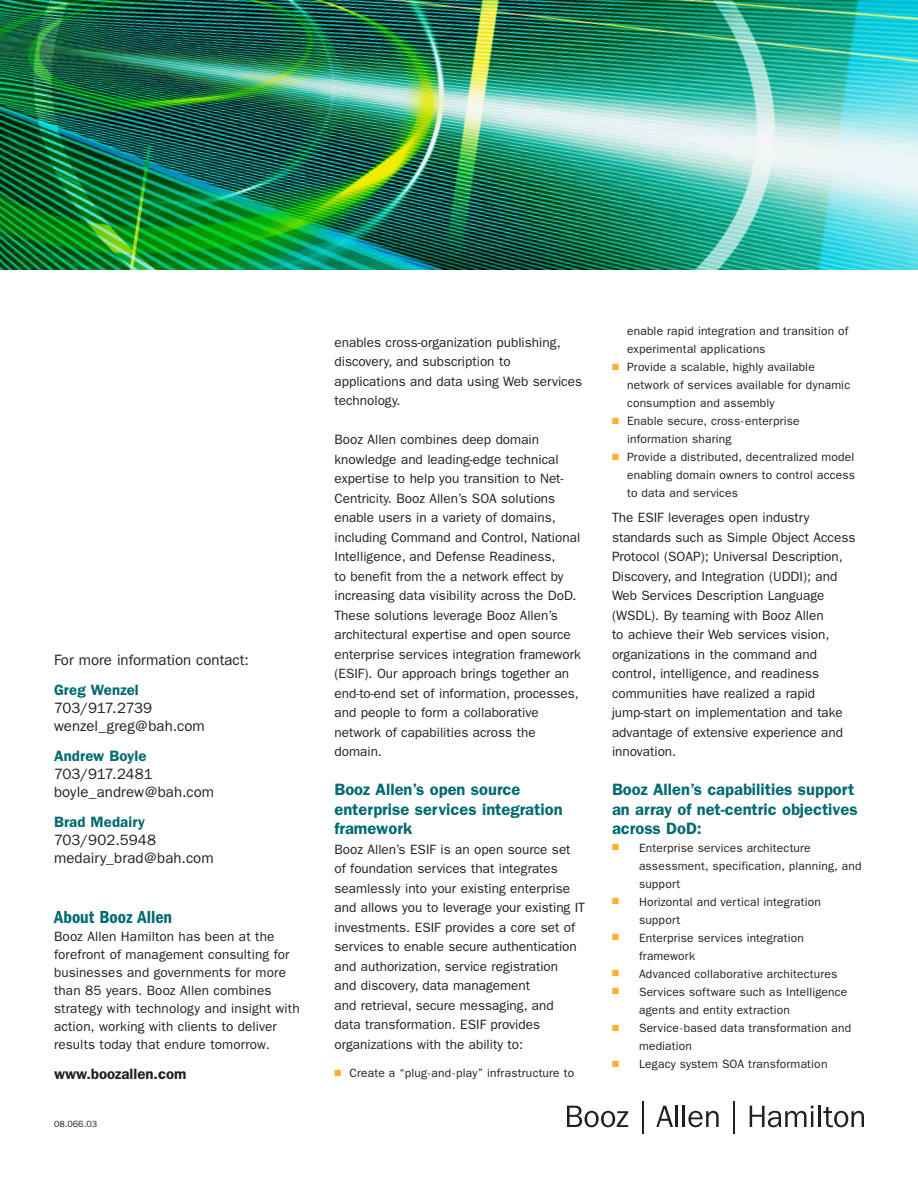
<style>
.page{position:relative;width:918px;height:1188px;background:#fff}
.page>*{position:absolute;margin:0;border:0;box-sizing:border-box;transform-origin:0 0}
.t1{font:600 condensed 18px "Franklin Gothic";color:#006a71}
.t2{font:600 16.5px/19.5px "Franklin Gothic";color:#006a71}
.t3{font:15px/18px "Franklin Gothic";color:#231f20}
.t4{font:600 15px "Franklin Gothic";letter-spacing:.005em;color:#006a71}
.t5{font:600 15px "Franklin Gothic";color:#231f20}
.t6{font:13.5px/19.5px "Franklin Gothic";color:#231f20}
.t7{font:12px/18px "Franklin Gothic";letter-spacing:.015em;color:#231f20}
.t8{font:9px "Franklin Gothic";color:#231f20}
.s1{color:#fbb034}
</style>
<div class="page">
<svg style="left:567px;top:1106px;width:61px;height:21px"></svg>
<hr style="left:642px;top:1101px;width:2px;height:33px;background:#231f20">
<svg style="left:656px;top:1106px;width:17px;height:21px"></svg>
<svg style="left:688px;top:1111px;width:31px;height:16px"></svg>
<hr style="left:733px;top:1101px;width:2px;height:33px;background:#231f20">
<svg style="left:750px;top:1106px;width:63px;height:21px"></svg>
<hr style="left:818px;top:1106px;width:3px;height:21px;background:#231f20">
<hr style="left:676px;top:1106px;width:2px;height:21px;background:#231f20">
<hr style="left:683px;top:1106px;width:2px;height:21px;background:#231f20">
<svg style="left:823px;top:1107px;width:41px;height:20px"></svg>
<img style="left:0;top:0;width:918px;height:270px">
<p class="t3" style="left:54px;top:651px;width:197px">For more information contact:</p>
<p class="t4" style="left:54px;top:681px;width:86px">Greg Wenzel</p>
<p class="t3" style="left:54px;top:699px;width:152px">703/917.2739 wenzel_greg@bah.com</p>
<p class="t4" style="left:54px;top:747px;width:94px">Andrew Boyle</p>
<p class="t3" style="left:54px;top:765px;width:162px">703/917.2481 boyle_andrew@bah.com</p>
<p class="t4" style="left:54px;top:813px;width:93px">Brad Medairy</p>
<p class="t3" style="left:54px;top:831px;width:161px">703/902.5948 medairy_brad@bah.com</p>
<h1 class="t1" style="left:54px;top:907px;width:120px">About Booz Allen</h1>
<p class="t6" style="left:54px;top:928px;width:247px;line-height:18px">Booz Allen Hamilton has been at the forefront of management consulting for businesses and governments for more than 85 years. Booz Allen combines strategy with technology and insight with action, working with clients to deliver results today that endure tomorrow.</p>
<p class="t5" style="left:54px;top:1065px;width:134px">www.boozallen.com</p>
<p class="t8" style="left:54px;top:1118px;width:45px">08.066.03</p>
<p class="t6" style="left:334px;top:332px;width:249px">enables cross-organization publishing, discovery, and subscription to applications and data using Web services technology.</p>
<p class="t6" style="left:334px;top:430px;width:248px">Booz Allen combines deep domain knowledge and leading-edge technical expertise to help you transition to Net-Centricity. Booz Allen’s SOA solutions enable users in a variety of domains, including Command and Control, National Intelligence, and Defense Readiness,<br>to benefit from the a network effect by increasing data visibility across the DoD.<br>These solutions leverage Booz Allen’s architectural expertise and open source enterprise services integration framework (ESIF). Our approach brings together an end-to-end set of information, processes, and people to form a collaborative network of capabilities across the domain.</p>
<p class="t2" style="left:334px;top:780px;width:230px">Booz Allen’s open source enterprise services integration framework</p>
<p class="t6" style="left:334px;top:839px;width:252px">Booz Allen’s ESIF is an open source set of foundation services that integrates seamlessly into your existing enterprise and allows you to leverage your existing IT investments. ESIF provides a core set of services to enable secure authentication and authorization, service registration<br>and discovery, data management<br>and retrieval, secure messaging, and<br>data transformation. ESIF provides organizations with the ability to:</p>
<p class="t7" style="left:334px;top:1064px;width:241px"><span class="s1">■</span> Create a “plug-and-play” infrastructure to</p>
<p class="t7" style="left:627px;top:322px;width:223px">enable rapid integration and transition of experimental applications</p>
<p class="t7" style="left:627px;top:358px;width:225px;text-indent:-15px"><span class="s1">■</span> Provide a scalable, highly available network of services available for dynamic consumption and assembly</p>
<p class="t7" style="left:627px;top:412px;width:174px;text-indent:-15px"><span class="s1">■</span> Enable secure, cross-enterprise information sharing</p>
<p class="t7" style="left:627px;top:448px;width:229px;text-align:justify;text-indent:-15px"><span class="s1">■</span> Provide a distributed, decentralized model enabling domain owners to control access to data and services</p>
<p class="t6" style="left:612px;top:508px;width:245px">The ESIF leverages open industry standards such as Simple Object Access Protocol (SOAP); Universal Description, Discovery, and Integration (UDDI); and Web Services Description Language (WSDL). By teaming with Booz Allen<br>to achieve their Web services vision, organizations in the command and control, intelligence, and readiness communities have realized a rapid jump-start on implementation and take advantage of extensive experience and innovation.</p>
<p class="t2" style="left:612px;top:780px;width:247px">Booz Allen’s capabilities support an array of net-centric objectives across DoD:</p>
<p class="t7" style="left:639px;top:839px;width:224px;text-indent:-27px"><span class="s1">■</span> Enterprise services architecture assessment, specification, planning, and support</p>
<p class="t7" style="left:639px;top:893px;width:184px;text-indent:-27px"><span class="s1">■</span> Horizontal and vertical integration support</p>
<p class="t7" style="left:639px;top:929px;width:167px;text-indent:-27px"><span class="s1">■</span> Enterprise services integration framework</p>
<p class="t7" style="left:612px;top:965px;width:227px"><span class="s1">■</span> Advanced collaborative architectures</p>
<p class="t7" style="left:639px;top:983px;width:210px;text-indent:-27px"><span class="s1">■</span> Services software such as Intelligence agents and entity extraction</p>
<p class="t7" style="left:639px;top:1019px;width:214px;text-indent:-27px"><span class="s1">■</span> Service-based data transformation and mediation</p>
<p class="t7" style="left:612px;top:1055px;width:217px"><span class="s1">■</span> Legacy system SOA transformation</p>
</div>
